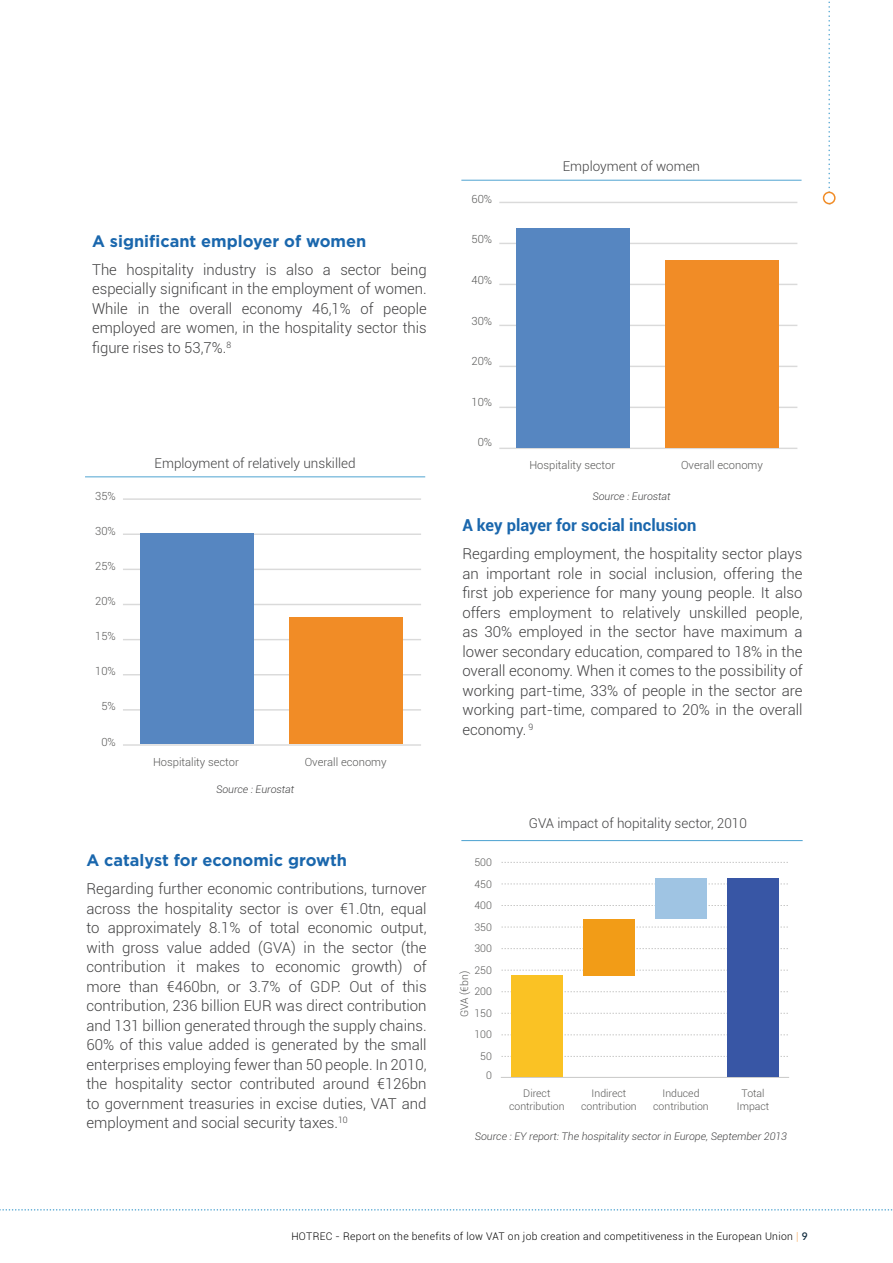
<style>
.page{position:relative;width:893px;height:1263px;background:#fff}
.page>*{position:absolute;margin:0;border:0;box-sizing:border-box;transform-origin:0 0}
.t1{font:700 16.5px "Gotham";color:#1a67ad}
.t2{font:700 16.5px "Roboto";color:#1a67ad}
.t3{font:300 15px/19.5px "Roboto";color:#414142;text-align:justify}
.t4{font:300 13.5px "Roboto";color:#414142}
.t5{font:300 11.25px "Roboto";color:#585857}
.t6{font:300 10.5px/12.6px "Roboto";color:#585857;text-align:center}
.t7{font:italic 300 10.5px "Roboto";color:#414142}
.t8{font:300 10.5px "Roboto";letter-spacing:.03em;color:#000}
.s1{font-family:"Lato";color:#f18c26}
.s2{font-family:"Lato";font-weight:600;color:#0e293c}
</style>
<div class="page">
<hr style="left:461px;top:180px;width:340px;height:1px;background:#50a4d1">
<hr style="left:499px;top:448px;width:298px;height:1px;background:#dadada">
<hr style="left:499px;top:407px;width:298px;height:1px;background:#dadada">
<hr style="left:499px;top:366px;width:298px;height:1px;background:#dadada">
<hr style="left:499px;top:325px;width:298px;height:1px;background:#dadada">
<hr style="left:499px;top:284px;width:298px;height:1px;background:#dadada">
<hr style="left:499px;top:243px;width:298px;height:1px;background:#dadada">
<hr style="left:499px;top:202px;width:298px;height:1px;background:#dadada">
<div style="left:666px;top:260px;width:113px;height:187px;background:#f18c26"></div>
<div style="left:517px;top:228px;width:113px;height:219px;background:#5686c1"></div>
<hr style="left:85px;top:476px;width:340px;height:1px;background:#50a4d1">
<hr style="left:123px;top:744px;width:298px;height:2px;background:#dadada">
<hr style="left:123px;top:709px;width:298px;height:2px;background:#dadada">
<hr style="left:123px;top:674px;width:298px;height:1px;background:#dadada">
<hr style="left:123px;top:639px;width:298px;height:1px;background:#dadada">
<hr style="left:123px;top:604px;width:298px;height:1px;background:#dadada">
<hr style="left:123px;top:569px;width:298px;height:1px;background:#dadada">
<hr style="left:123px;top:533px;width:298px;height:2px;background:#dadada">
<hr style="left:123px;top:498px;width:298px;height:2px;background:#dadada">
<div style="left:290px;top:618px;width:113px;height:126px;background:#f18c26"></div>
<div style="left:140px;top:533px;width:113px;height:211px;background:#5686c1"></div>
<svg style="left:0;top:1209px;width:893px;height:1px"></svg>
<svg style="left:828px;top:1px;width:2px;height:191px"></svg>
<div style="left:823px;top:192px;width:13px;height:12px;border:2px solid #f18c26;border-radius:50%"></div>
<hr style="left:501px;top:1077px;width:288px;height:1px;background:#c8c8c7">
<svg style="left:501px;top:1056px;width:287px;height:1px"></svg>
<svg style="left:501px;top:1034px;width:287px;height:1px"></svg>
<svg style="left:501px;top:1013px;width:287px;height:1px"></svg>
<svg style="left:501px;top:991px;width:287px;height:1px"></svg>
<svg style="left:501px;top:970px;width:287px;height:1px"></svg>
<svg style="left:501px;top:948px;width:287px;height:1px"></svg>
<svg style="left:501px;top:927px;width:287px;height:1px"></svg>
<svg style="left:501px;top:905px;width:287px;height:1px"></svg>
<svg style="left:501px;top:883px;width:287px;height:1px"></svg>
<svg style="left:501px;top:862px;width:287px;height:1px"></svg>
<div style="left:511px;top:975px;width:52px;height:102px;background:#fac224"></div>
<div style="left:583px;top:919px;width:52px;height:56px;background:#f29c17"></div>
<div style="left:655px;top:879px;width:52px;height:40px;background:#9fc4e3"></div>
<div style="left:727px;top:879px;width:52px;height:198px;background:#3856a5"></div>
<hr style="left:461px;top:840px;width:342px;height:1px;background:#50a4d1">
<p class="t1" style="left:92px;top:230px;width:276px">A significant employer of women</p>
<p class="t3" style="left:92px;top:259px;width:336px">The hospitality industry is also a sector being especially significant in the employment of women.<br>While in the overall economy 46,1% of people employed are women, in the hospitality sector this figure rises to 53,7%.<sup>8</sup></p>
<p class="t5" style="left:95px;top:488px;width:22px">35%</p>
<p class="t5" style="left:95px;top:523px;width:22px">30%</p>
<p class="t5" style="left:95px;top:558px;width:22px">25%</p>
<p class="t5" style="left:95px;top:593px;width:22px">20%</p>
<p class="t5" style="left:95px;top:628px;width:22px">15%</p>
<p class="t5" style="left:95px;top:663px;width:22px">10%</p>
<p class="t5" style="left:101px;top:699px;width:16px">5%</p>
<p class="t5" style="left:101px;top:734px;width:16px">0%</p>
<p class="t4" style="left:155px;top:454px;width:202px">Employment of relatively unskilled</p>
<p class="t5" style="left:153px;top:754px;width:87px">Hospitality sector</p>
<p class="t5" style="left:305px;top:754px;width:83px">Overall economy</p>
<p class="t7" style="left:216px;top:781px;width:80px">Source : Eurostat</p>
<p class="t1" style="left:86px;top:849px;width:262px">A catalyst for economic growth</p>
<p class="t3" style="left:86px;top:878px;width:342px">Regarding further economic contributions, turnover across the hospitality sector is over €1.0tn, equal to approximately 8.1% of total economic output, with gross value added (GVA) in the sector (the contribution it makes to economic growth) of more than €460bn, or 3.7% of GDP. Out of this contribution, 236 billion EUR was direct contribution and 131 billion generated through the supply chains.<br>60% of this value added is generated by the small enterprises employing fewer than 50 people. In 2010, the hospitality sector contributed around €126bn to government treasuries in excise duties, VAT and employment and social security taxes.<sup>10</sup></p>
<p class="t5" style="left:471px;top:191px;width:22px">60%</p>
<p class="t5" style="left:471px;top:232px;width:22px">50%</p>
<p class="t5" style="left:471px;top:272px;width:22px">40%</p>
<p class="t5" style="left:471px;top:313px;width:22px">30%</p>
<p class="t5" style="left:471px;top:353px;width:22px">20%</p>
<p class="t5" style="left:471px;top:394px;width:22px">10%</p>
<p class="t5" style="left:478px;top:435px;width:16px">0%</p>
<p class="t4" style="left:563px;top:157px;width:139px">Employment of women</p>
<p class="t5" style="left:529px;top:457px;width:87px">Hospitality sector</p>
<p class="t5" style="left:681px;top:457px;width:83px">Overall economy</p>
<p class="t7" style="left:592px;top:489px;width:80px">Source : Eurostat</p>
<p class="t2" style="left:462px;top:514px;width:236px">A key player for social inclusion</p>
<p class="t3" style="left:462px;top:544px;width:342px">Regarding employment, the hospitality sector plays an important role in social inclusion, offering the first job experience for many young people. It also offers employment to relatively unskilled people, as 30% employed in the sector have maximum a lower secondary education, compared to 18% in the overall economy. When it comes to the possibility of working part-time, 33% of people in the sector are working part-time, compared to 20% in the overall economy. <sup>9</sup></p>
<p class="t6" style="left:474px;top:855px;width:19px">500</p>
<p class="t6" style="left:474px;top:877px;width:19px">450</p>
<p class="t6" style="left:474px;top:899px;width:19px">400</p>
<p class="t6" style="left:474px;top:920px;width:19px">350</p>
<p class="t6" style="left:474px;top:942px;width:19px">300</p>
<p class="t6" style="left:474px;top:963px;width:19px">250</p>
<p class="t6" style="left:458px;top:1017px;width:48px;rotate:-90deg">GVA (€bn)</p>
<p class="t6" style="left:474px;top:985px;width:19px">200</p>
<p class="t6" style="left:474px;top:1006px;width:19px">150</p>
<p class="t6" style="left:474px;top:1028px;width:19px">100</p>
<p class="t6" style="left:480px;top:1049px;width:13px">50</p>
<p class="t6" style="left:486px;top:1069px;width:7px">0</p>
<p class="t4" style="left:529px;top:814px;width:219px">GVA impact of hopitality sector, 2010</p>
<p class="t6" style="left:509px;top:1086px;width:57px">Direct contribution</p>
<p class="t6" style="left:581px;top:1086px;width:57px">Indirect contribution</p>
<p class="t6" style="left:653px;top:1086px;width:57px">Induced contribution</p>
<p class="t6" style="left:737px;top:1086px;width:34px">Total<br>Impact</p>
<p class="t7" style="left:475px;top:1129px;width:314px">Source : EY report: The hospitality sector in Europe, September 2013</p>
<p class="t8" style="left:291px;top:1229px;width:518px">HOTREC - Report on the benefits of low VAT on job creation and competitiveness in the European Union <span class="s1">|</span> <span class="s2">9</span></p>
</div>
